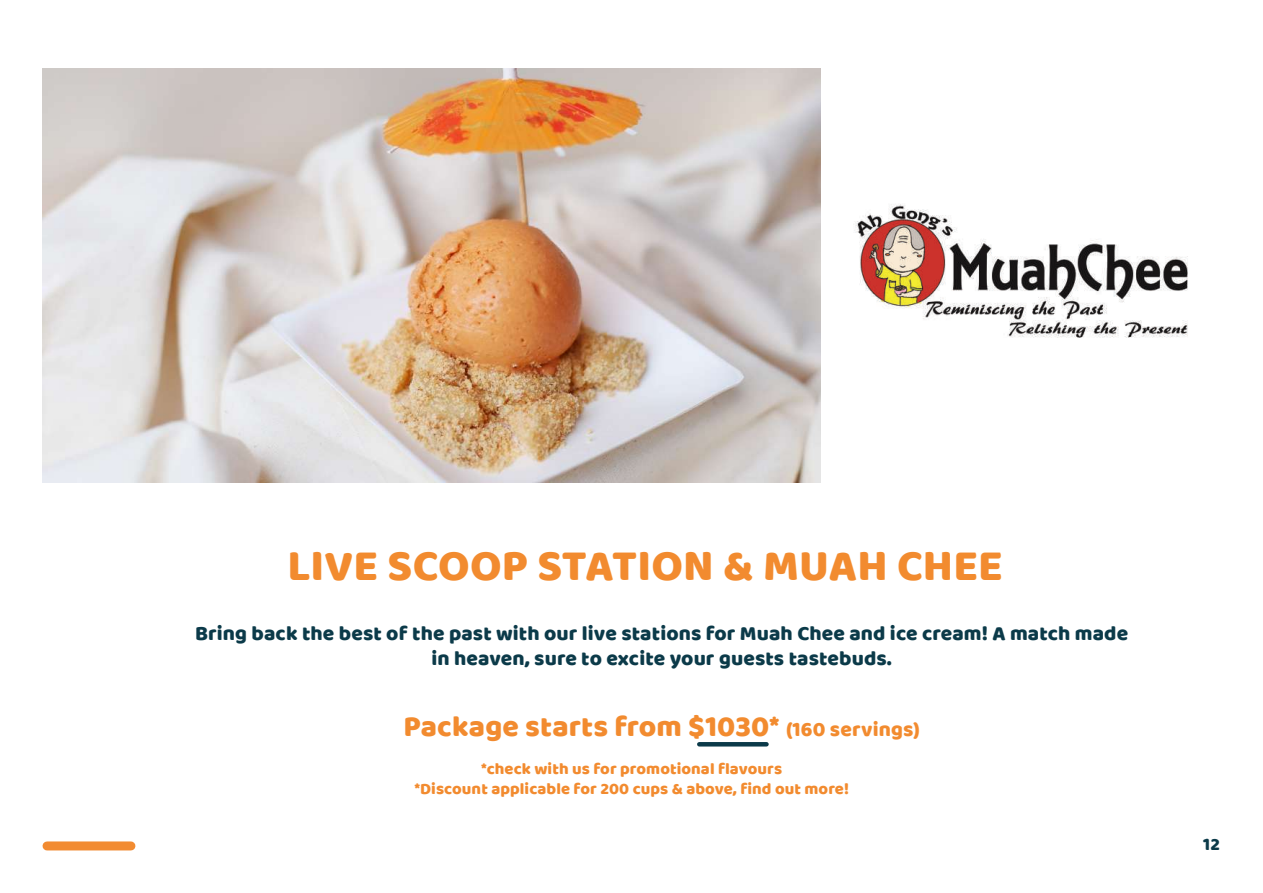
<style>
.page{position:relative;width:1263px;height:893px;background:#fff}
.page>*{position:absolute;margin:0;border:0;box-sizing:border-box;transform-origin:0 0}
.t1{font:45px "Baloo Chettan";letter-spacing:.005em;color:#f28b2f}
.t2{font:30px "Baloo Chettan";letter-spacing:.005em;color:#f28b2f}
.t3{font:21px/25.2px "Baloo Chettan";letter-spacing:.005em;color:#0b3a49;text-align:center}
.t4{font:18px "Baloo Chettan";color:#0b3a49}
.t5{font:16.5px/19.8px "Baloo Chettan";letter-spacing:.005em;color:#f28b2f;text-align:center}
.s1{font-size:21px}
</style>
<div class="page">
<img style="left:43px;top:68px;width:778px;height:415px">
<div style="left:47px;top:841px;width:84px;height:9px;background:#f28b31"></div>
<img style="left:854px;top:204px;width:334px;height:134px">
<hr style="left:699px;top:742px;width:67px;height:4px;background:#0b3a49">
<h1 class="t1" style="left:287px;top:533px;width:717px">LIVE SCOOP STATION &amp; MUAH CHEE</h1>
<p class="t3" style="left:195px;top:620px;width:935px">Bring back the best of the past with our live stations for Muah Chee and ice cream! A match made in heaven, sure to excite your guests tastebuds.</p>
<h2 class="t2" style="left:403px;top:705px;width:518px">Package starts from $1030* <span class="s1">(160 servings)</span></h2>
<p class="t5" style="left:414px;top:759px;width:436px">*check with us for promotional flavours<br>*Discount applicable for 200 cups &amp; above, find out more!</p>
<p class="t4" style="left:1203px;top:831px;width:18px">12</p>
</div>
